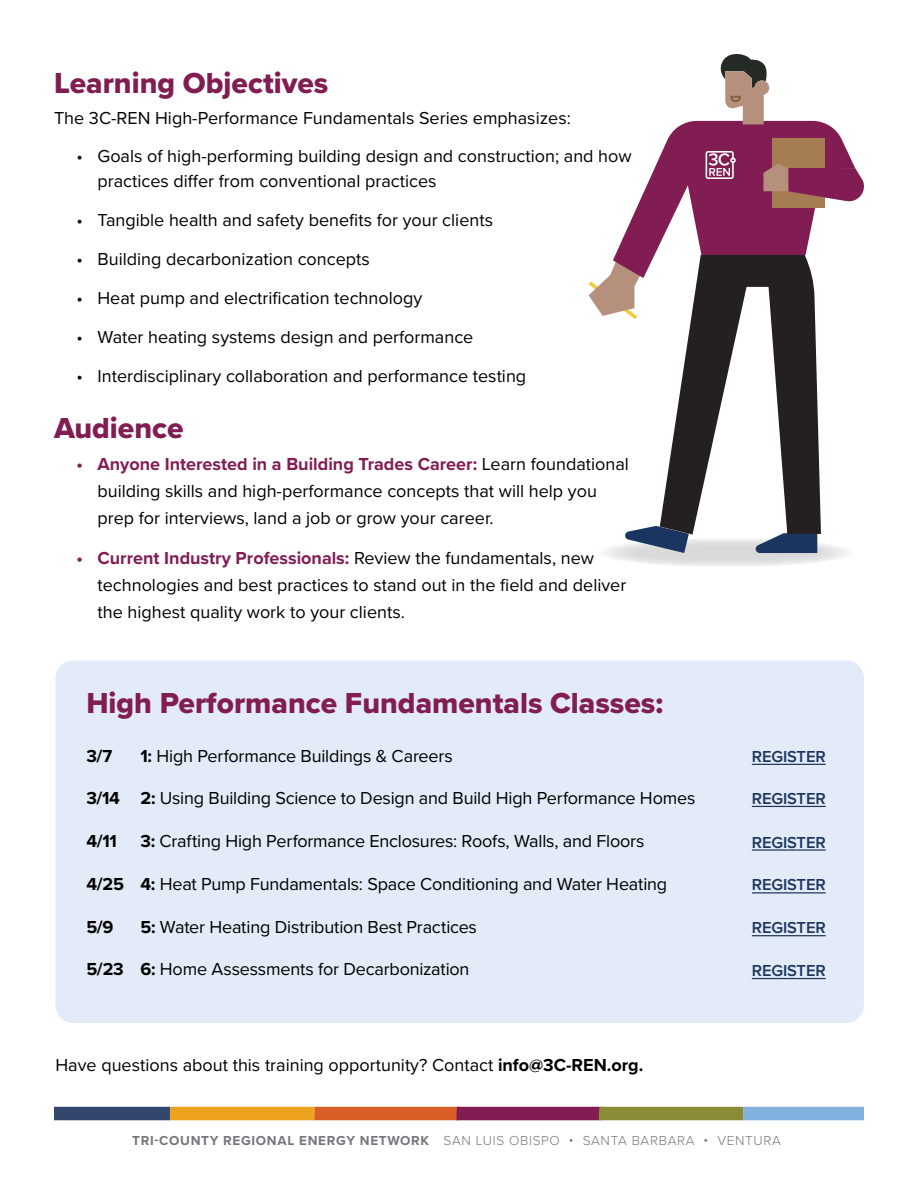
<style>
.page{position:relative;width:918px;height:1188px;background:#fff}
.page>*{position:absolute;margin:0;border:0;box-sizing:border-box;transform-origin:0 0}
.t1{font:30px "Proxima Nova Extrabld";color:#811d53}
.t2{font:18px/27px "Proxima Nova";color:#000}
.t3{font:700 18px "Proxima Nova";color:#000}
.t4{font:600 16.5px "Proxima Nova";letter-spacing:-.01em;color:#1c365e}
.t5{font:300 13.5px "Proxima Nova";letter-spacing:.05em;color:#74777b}
.s1{font-weight:700;color:#811d53}
.s2{font-weight:700}
</style>
<div class="page">
<div style="left:54px;top:1107px;width:116px;height:13px;background:#32466e"></div>
<div style="left:314px;top:1107px;width:146px;height:13px;background:#d95e27"></div>
<div style="left:170px;top:1107px;width:145px;height:13px;background:#eda220"></div>
<div style="left:456px;top:1107px;width:145px;height:13px;background:#811d53"></div>
<div style="left:599px;top:1107px;width:145px;height:13px;background:#8b8b35"></div>
<div style="left:743px;top:1107px;width:121px;height:13px;background:#80b1df"></div>
<div style="left:56px;top:660px;width:808px;height:363px;background:#e2ebf7;border-radius:18px"></div>
<svg style="left:597px;top:538px;width:258px;height:29px;fill:#e0e0e0"></svg>
<svg style="left:625px;top:526px;width:64px;height:27px"></svg>
<svg style="left:756px;top:535px;width:61px;height:18px"></svg>
<svg style="left:660px;top:319px;width:161px;height:216px"></svg>
<svg style="left:589px;top:54px;width:275px;height:265px"></svg>
<hr style="left:752px;top:764px;width:74px;height:1px;background:#1c365e">
<hr style="left:752px;top:806px;width:74px;height:1px;background:#1c365e">
<hr style="left:752px;top:849px;width:74px;height:2px;background:#1c365e">
<hr style="left:752px;top:892px;width:74px;height:1px;background:#1c365e">
<hr style="left:752px;top:935px;width:74px;height:1px;background:#1c365e">
<hr style="left:752px;top:978px;width:74px;height:1px;background:#1c365e">
<h1 class="t1" style="left:54px;top:60px;width:276px">Learning Objectives</h1>
<p class="t2" style="left:54px;top:104px;width:518px">The 3C-REN High-Performance Fundamentals Series emphasizes:</p>
<p class="t2" style="left:98px;top:142px;width:536px;line-height:25.5px;text-indent:-21px">• Goals of high-performing building design and construction; and how practices differ from conventional practices</p>
<p class="t2" style="left:76px;top:206px;width:418px">• Tangible health and safety benefits for your clients</p>
<p class="t2" style="left:76px;top:245px;width:295px">• Building decarbonization concepts</p>
<p class="t2" style="left:76px;top:284px;width:347px">• Heat pump and electrification technology</p>
<p class="t2" style="left:76px;top:323px;width:398px">• Water heating systems design and performance</p>
<p class="t2" style="left:76px;top:362px;width:451px">• Interdisciplinary collaboration and performance testing</p>
<h1 class="t1" style="left:54px;top:406px;width:131px">Audience</h1>
<p class="t2" style="left:98px;top:450px;width:533px;text-indent:-21px"><span class="s1">• Anyone Interested in a Building Trades Career:</span> Learn foundational building skills and high-performance concepts that will help you prep for interviews, land a job or grow your career.</p>
<p class="t2" style="left:98px;top:544px;width:530px;text-indent:-21px"><span class="s1">• Current Industry Professionals:</span> Review the fundamentals, new technologies and best practices to stand out in the field and deliver the highest quality work to your clients.</p>
<h1 class="t1" style="left:86px;top:680px;width:578px">High Performance Fundamentals Classes:</h1>
<p class="t3" style="left:86px;top:742px;width:28px">3/7</p>
<p class="t2" style="left:140px;top:741px;width:314px"><span class="s2">1:</span> High Performance Buildings &amp; Careers</p>
<p class="t2" style="left:86px;top:784px;width:611px"><span class="s2">3/14 2:</span> Using Building Science to Design and Build High Performance Homes</p>
<p class="t3" style="left:86px;top:828px;width:32px">4/11</p>
<p class="t2" style="left:140px;top:827px;width:506px"><span class="s2">3:</span> Crafting High Performance Enclosures: Roofs, Walls, and Floors</p>
<p class="t2" style="left:86px;top:870px;width:582px"><span class="s2">4/25 4:</span> Heat Pump Fundamentals: Space Conditioning and Water Heating</p>
<p class="t3" style="left:86px;top:913px;width:28px">5/9</p>
<p class="t2" style="left:140px;top:912px;width:338px"><span class="s2">5:</span> Water Heating Distribution Best Practices</p>
<p class="t2" style="left:86px;top:955px;width:385px"><span class="s2">5/23 6:</span> Home Assessments for Decarbonization</p>
<p class="t2" style="left:56px;top:1051px;width:589px">Have questions about this training opportunity? Contact <span class="s2">info@3C-REN.org.</span></p>
<p class="t4" style="left:752px;top:744px;width:75px">REGISTER</p>
<p class="t4" style="left:752px;top:786px;width:75px">REGISTER</p>
<p class="t4" style="left:752px;top:830px;width:75px">REGISTER</p>
<p class="t4" style="left:752px;top:873px;width:75px">REGISTER</p>
<p class="t4" style="left:752px;top:915px;width:75px">REGISTER</p>
<p class="t4" style="left:752px;top:958px;width:75px">REGISTER</p>
<p class="t5" style="left:132px;top:1130px;width:650px"><span class="s2">TRI-COUNTY REGIONAL ENERGY NETWORK</span> SAN LUIS OBISPO • SANTA BARBARA • VENTURA</p>
</div>
